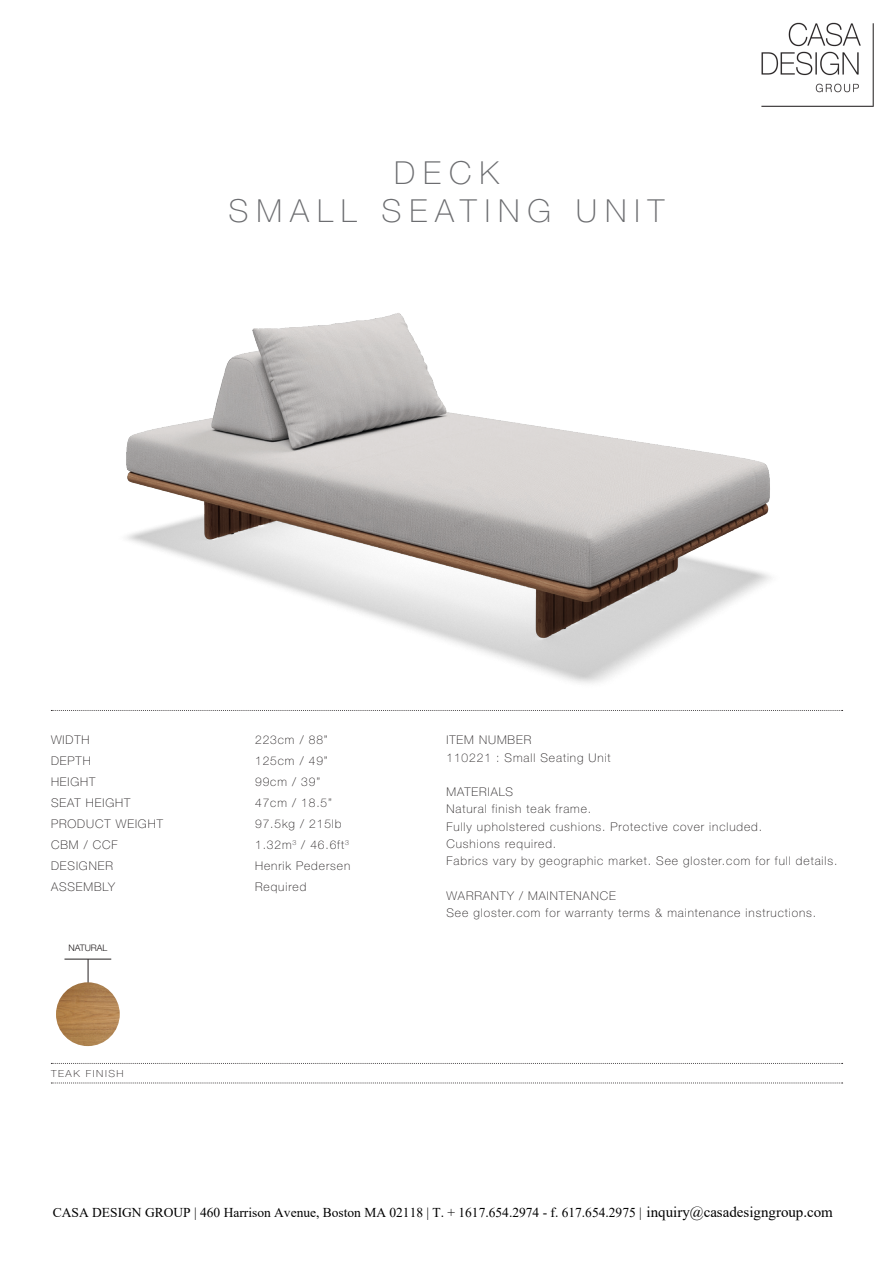
<style>
.page{position:relative;width:893px;height:1263px;background:#fff}
.page>*{position:absolute;margin:0;border:0;box-sizing:border-box;transform-origin:0 0}
.t1{font:100 31.8px/38.1px "Helvetica Neue LT Pro";letter-spacing:.25em;color:#6c6d70;text-align:center}
.t2{font:13.5px "Times New Roman";color:#000}
.t3{font:100 12px/21px "Helvetica Neue LT Pro";letter-spacing:.075em;color:#231f20}
.t4{font:100 9.75px "Helvetica Neue LT Pro";letter-spacing:.15em;color:#231f20;scale:1.08 1}
.t5{font:300 9px "Helvetica Neue LT Pro";color:#231f20}
.s1{font-size:15px}
</style>
<div class="page">
<img style="left:126px;top:313px;width:645px;height:371px">
<svg style="left:51px;top:1083px;width:792px;height:1px"></svg>
<svg style="left:51px;top:1063px;width:792px;height:1px"></svg>
<svg style="left:51px;top:710px;width:792px;height:1px"></svg>
<hr style="left:64px;top:959px;width:47px;height:1px;background:#231f20">
<svg style="left:88px;top:959px;width:1px;height:23px"></svg>
<img style="left:56px;top:982px;width:64px;height:64px;border-radius:32px">
<img style="left:761px;top:22px;width:113px;height:85px">
<p class="t1" style="left:229px;top:154px;width:437px">DECK<br>SMALL SEATING UNIT</p>
<p class="t3" style="left:51px;top:729px;width:113px">WIDTH<br>DEPTH<br>HEIGHT<br>SEAT HEIGHT<br>PRODUCT WEIGHT<br>CBM / CCF<br>DESIGNER<br>ASSEMBLY</p>
<p class="t3" style="left:255px;top:729px;width:97px">223cm / 88”<br>125cm / 49”<br>99cm / 39”<br>47cm / 18.5”<br>97.5kg / 215lb<br>1.32m<sup>3</sup> / 46.6ft<sup>3<br></sup>Henrik Pedersen<br>Required</p>
<p class="t3" style="left:446px;top:731px;width:166px;line-height:17.2px">ITEM NUMBER<br>110221 : Small Seating Unit</p>
<p class="t3" style="left:446px;top:783px;width:392px;line-height:17.2px">MATERIALS<br>Natural finish teak frame.<br>Fully upholstered cushions. Protective cover included.<br>Cushions required.<br>Fabrics vary by geographic market. See gloster.com for full details.</p>
<p class="t3" style="left:446px;top:886px;width:371px;line-height:17.2px">WARRANTY / MAINTENANCE<br>See gloster.com for warranty terms &amp; maintenance instructions.</p>
<p class="t5" style="left:68px;top:942px;width:41px">NATURAL</p>
<p class="t4" style="left:51px;top:1067px;width:69px">TEAK FINISH</p>
<p class="t2" style="left:53px;top:1205px;width:781px">CASA DESIGN GROUP | 460 Harrison Avenue, Boston MA 02118 | T. + 1617.654.2974 - f. 617.654.2975 | <span class="s1">inquiry@casadesigngroup.com</span></p>
</div>
